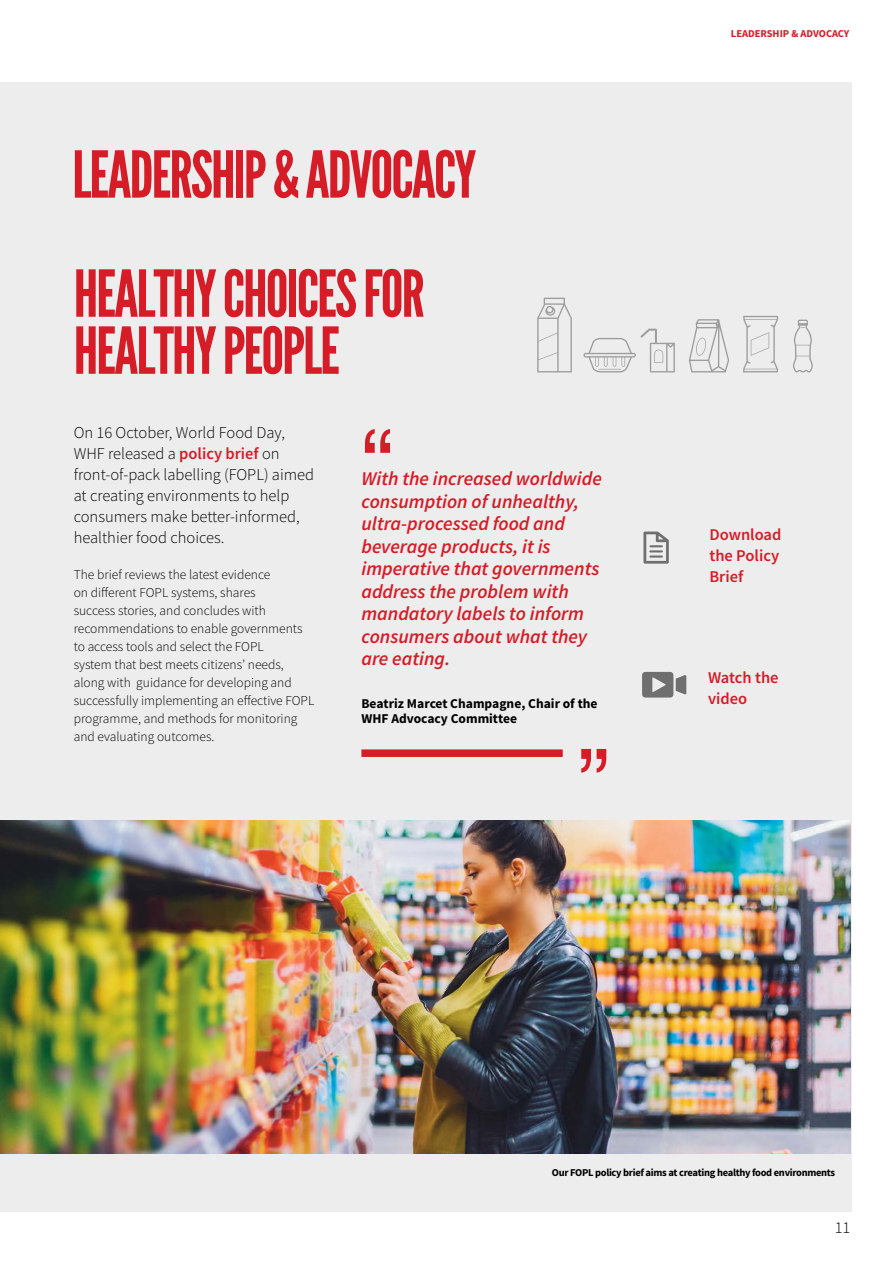
<style>
.page{position:relative;width:893px;height:1263px;background:#fff}
.page>*{position:absolute;margin:0;border:0;box-sizing:border-box;transform-origin:0 0}
.t1{font:93.15px "Helvetica";color:#d61c26}
.t2{font:64.5px/119.1px "League Gothic";letter-spacing:-.03em;color:#d61c26}
.t3{font:italic 600 19.5px/22.5px "Source Sans Pro";color:#d61c26}
.t4{font:300 16.5px/21px "Source Sans Pro";color:#000}
.t5{font:600 16.5px/21px "Source Sans Pro";color:#d61c26}
.t6{font:300 13.5px/18px "Source Sans Pro";color:#000}
.t7{font:700 13.5px "Source Sans Pro";color:#000}
.t8{font:700 10.5px "Source Sans Pro";letter-spacing:-.03em;color:#000}
.t9{font:700 10.5px "Source Sans Pro";color:#d61c26}
.s1{font-weight:600;color:#d61c26}
</style>
<div class="page">
<div style="left:0;top:82px;width:852px;height:1130px;background:#ededed"></div>
<img style="left:0;top:821px;width:850px;height:333px">
<svg style="left:689px;top:319px;width:40px;height:53px"></svg>
<svg style="left:743px;top:316px;width:35px;height:56px"></svg>
<svg style="left:537px;top:298px;width:35px;height:74px"></svg>
<svg style="left:793px;top:320px;width:20px;height:52px"></svg>
<svg style="left:583px;top:329px;width:92px;height:43px"></svg>
<div style="left:361px;top:749px;width:202px;height:8px;background:#d61c26"></div>
<svg style="left:643px;top:531px;width:26px;height:33px"></svg>
<hr style="left:649px;top:555px;width:14px;height:3px;background:#706f6f">
<svg style="left:642px;top:672px;width:44px;height:25px"></svg>
<h2 class="t2" style="left:72px;top:115px;width:406px">LEADERSHIP &amp; ADVOCACY<br>HEALTHY CHOICES FOR</h2>
<h2 class="t2" style="left:74px;top:292px;width:268px">HEALTHY PEOPLE</h2>
<p class="t4" style="left:74px;top:422px;width:242px">On 16 October, World Food Day,<br>WHF released a <span class="s1">policy brief</span> on front-of-pack labelling (FOPL) aimed at creating environments to help consumers make better-informed, healthier food choices.</p>
<p class="t6" style="left:74px;top:565px;width:242px">The brief reviews the latest evidence<br>on different FOPL systems, shares<br>success stories, and concludes with recommendations to enable governments to access tools and select the FOPL<br>system that best meets citizens’ needs, along with guidance for developing and successfully implementing an effective FOPL programme, and methods for monitoring and evaluating outcomes.</p>
<h1 class="t1" style="left:361px;top:392px;width:33px">“</h1>
<h3 class="t3" style="left:361px;top:467px;width:242px">With the increased worldwide consumption of unhealthy, ultra-processed food and beverage products, it is imperative that governments address the problem with mandatory labels to inform consumers about what they are eating.</h3>
<p class="t7" style="left:361px;top:694px;width:238px">Beatriz Marcet Champagne, Chair of the</p>
<h1 class="t1" style="left:610px;top:810px;width:33px;rotate:-180deg">“</h1>
<p class="t7" style="left:361px;top:709px;width:157px">WHF Advocacy Committee</p>
<p class="t9" style="left:731px;top:27px;width:120px">LEADERSHIP &amp; ADVOCACY</p>
<p class="t5" style="left:709px;top:523px;width:74px">Download the Policy<br>Brief</p>
<p class="t5" style="left:708px;top:667px;width:72px">Watch the video</p>
<p class="t8" style="left:552px;top:1166px;width:285px">Our FOPL policy brief aims at creating healthy food environments</p>
<p class="t4" style="left:835px;top:1217px;width:17px">11</p>
</div>
